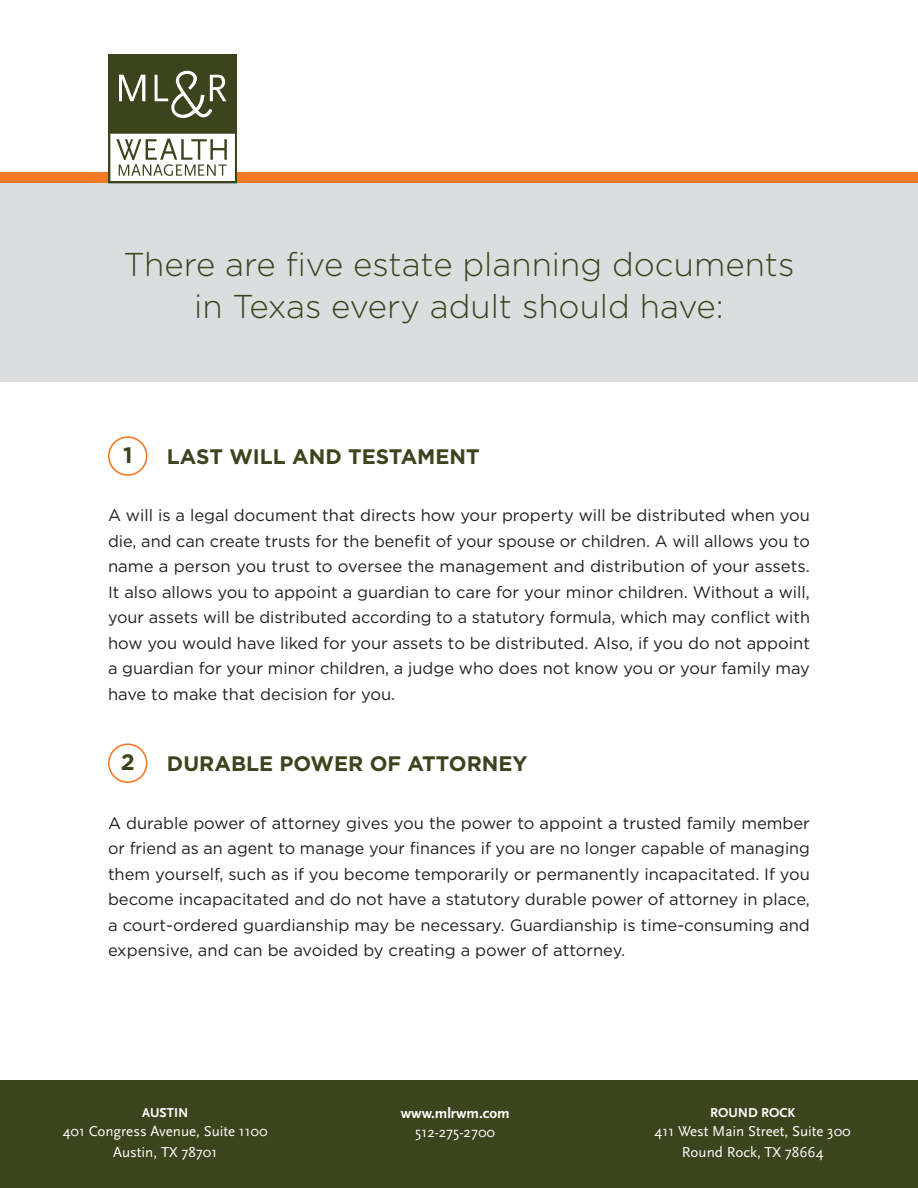
<style>
.page{position:relative;width:918px;height:1188px;background:#fff}
.page>*{position:absolute;margin:0;border:0;box-sizing:border-box;transform-origin:0 0}
.t1{font:300 33px/42px "Gotham";color:#3c441e;text-align:center}
.t2{font:700 22.35px "Gotham";color:#3c441e}
.t3{font:700 21px "Gotham";color:#3c441e}
.t4{font:16.5px/25.5px "Gotham";color:#231f20;text-align:justify}
.t5{font:15px/21px "Scala Sans";color:#fff;text-align:center}
.t6{font:700 15px "Scala Sans";color:#fff}
.t7{font:700 13.5px "Scala Sans";color:#fff}
</style>
<div class="page">
<div style="left:0;top:183px;width:918px;height:199px;background:#dcdddf"></div>
<div style="left:0;top:1080px;width:918px;height:108px;background:#3c441e"></div>
<div style="left:0;top:173px;width:918px;height:10px;background:#f47927"></div>
<svg style="left:108px;top:54px;width:129px;height:129px"></svg>
<div style="left:108px;top:436px;width:39px;height:40px;border:2px solid #f47927;border-radius:50%"></div>
<div style="left:108px;top:743px;width:39px;height:40px;border:2px solid #f47927;border-radius:50%"></div>
<h1 class="t1" style="left:124px;top:243px;width:672px">There are five estate planning documents in Texas every adult should have:</h1>
<h2 class="t2" style="left:123px;top:442px;width:11px">1</h2>
<p class="t3" style="left:167px;top:444px;width:314px">LAST WILL AND TESTAMENT</p>
<p class="t4" style="left:108px;top:502px;width:704px">A will is a legal document that directs how your property will be distributed when you die, and can create trusts for the benefit of your spouse or children. A will allows you to name a person you trust to oversee the management and distribution of your assets.<br>It also allows you to appoint a guardian to care for your minor children. Without a will, your assets will be distributed according to a statutory formula, which may conflict with how you would have liked for your assets to be distributed. Also, if you do not appoint a guardian for your minor children, a judge who does not know you or your family may have to make that decision for you.</p>
<h2 class="t2" style="left:121px;top:749px;width:15px">2</h2>
<p class="t3" style="left:167px;top:751px;width:362px">DURABLE POWER OF ATTORNEY</p>
<p class="t4" style="left:108px;top:810px;width:704px">A durable power of attorney gives you the power to appoint a trusted family member or friend as an agent to manage your finances if you are no longer capable of managing them yourself, such as if you become temporarily or permanently incapacitated. If you become incapacitated and do not have a statutory durable power of attorney in place, a court-ordered guardianship may be necessary. Guardianship is time-consuming and expensive, and can be avoided by creating a power of attorney.</p>
<p class="t7" style="left:142px;top:1105px;width:48px">AUSTIN</p>
<p class="t5" style="left:63px;top:1121px;width:206px">401 Congress Avenue, Suite 1100<br>Austin, TX 78701</p>
<p class="t6" style="left:401px;top:1105px;width:110px">www.mlrwm.com</p>
<p class="t5" style="left:415px;top:1122px;width:81px">512-275-2700</p>
<p class="t7" style="left:710px;top:1105px;width:86px">ROUND ROCK</p>
<p class="t5" style="left:655px;top:1121px;width:198px">411 West Main Street, Suite 300<br>Round Rock, TX 78664</p>
</div>
